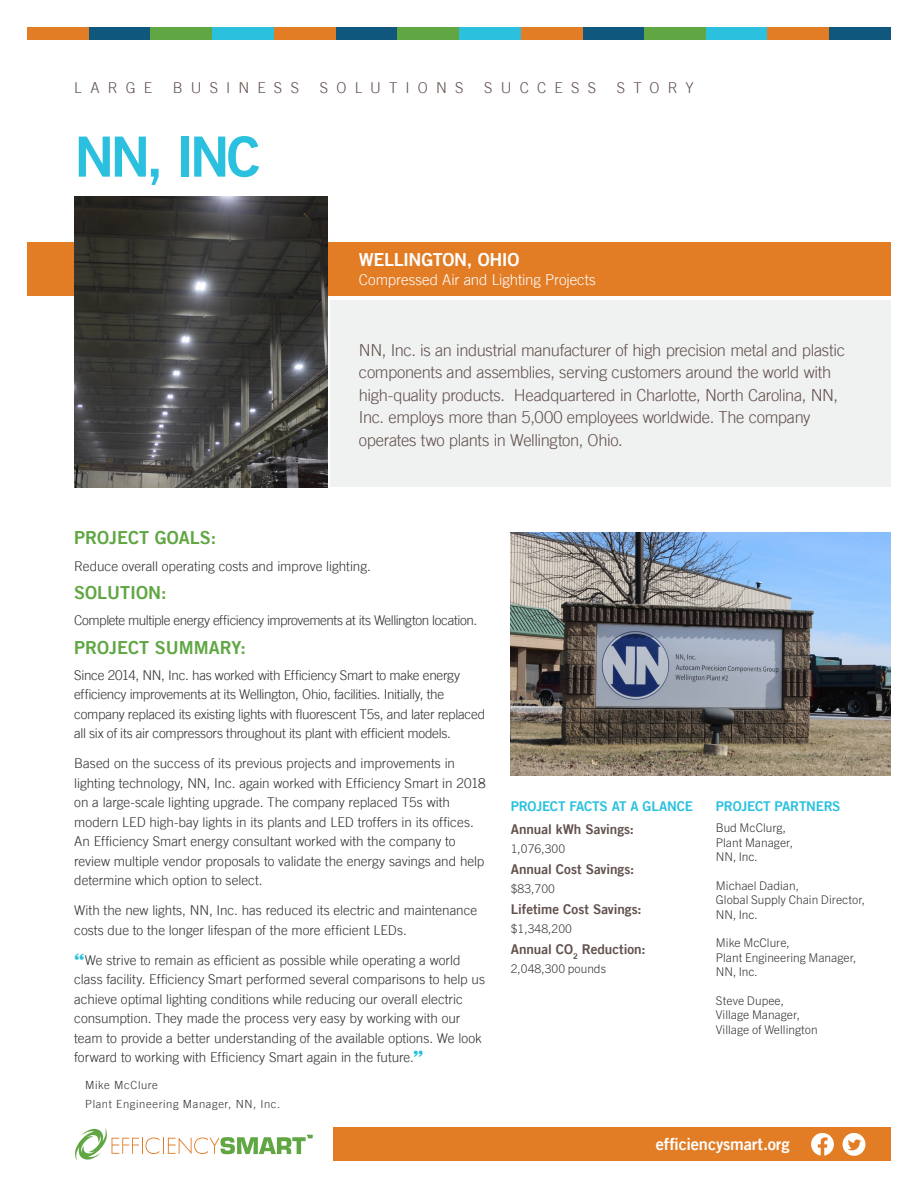
<style>
.page{position:relative;width:918px;height:1188px;background:#fff}
.page>*{position:absolute;margin:0;border:0;box-sizing:border-box;transform-origin:0 0}
.t1{font:55.5px "Trade Gothic LT Bold Two";color:#2bc1de}
.Orange_Header_Text{font:18px "Trade Gothic LT Bold Two";color:#60a744}
.Town_Name{font:18px "Trade Gothic LT Bold Two";letter-spacing:-.02em;color:#fff}
.intro{font:300 16.5px/22.5px "Trade Gothic LT";letter-spacing:-.02em;color:#62514d}
.t2{font:16.5px "Trade Gothic LT Bold Two";letter-spacing:-.01em;color:#fff}
.t3{font:300 15px "Trade Gothic LT";letter-spacing:.545em;color:#62514d}
.Project_Name{font:300 15px "Trade Gothic LT";letter-spacing:-.005em;color:#fff}
.body{font:300 13.5px/19.5px "Trade Gothic LT";letter-spacing:-.005em;color:#323332}
.facts_subhead{font:13.5px "Trade Gothic LT Bold Two";color:#62514d}
.body-2{font:300 13.5px "Trade Gothic LT";letter-spacing:-.03em;color:#323332}
.facts_header{font:13.5px "Trade Gothic LT Bold Two";letter-spacing:-.02em;color:#2bc1de}
.New_Facts{font:300 12px/14.4px "Trade Gothic Next LT Pro";color:#323332}
.body-3{font:300 11.25px "Trade Gothic LT";letter-spacing:.055em;color:#323332}
.s1{font-family:"Clarendon BT";font-weight:700;font-size:21px;color:#2bc1de}
</style>
<div class="page">
<div style="left:330px;top:300px;width:561px;height:187px;background:#f0f1f1"></div>
<div style="left:334px;top:1127px;width:557px;height:34px;background:#e27c25"></div>
<div style="left:27px;top:242px;width:864px;height:54px;background:#e27c25"></div>
<div style="left:89px;top:27px;width:61px;height:13px;background:#0f577d"></div>
<div style="left:150px;top:27px;width:62px;height:13px;background:#60a744"></div>
<div style="left:27px;top:27px;width:62px;height:13px;background:#e27c25"></div>
<div style="left:212px;top:27px;width:62px;height:13px;background:#2bc1de"></div>
<div style="left:336px;top:27px;width:61px;height:13px;background:#0f577d"></div>
<div style="left:397px;top:27px;width:62px;height:13px;background:#60a744"></div>
<div style="left:274px;top:27px;width:62px;height:13px;background:#e27c25"></div>
<div style="left:459px;top:27px;width:62px;height:13px;background:#2bc1de"></div>
<div style="left:582px;top:27px;width:62px;height:13px;background:#0f577d"></div>
<div style="left:644px;top:27px;width:62px;height:13px;background:#60a744"></div>
<div style="left:521px;top:27px;width:61px;height:13px;background:#e27c25"></div>
<div style="left:706px;top:27px;width:62px;height:13px;background:#2bc1de"></div>
<div style="left:829px;top:27px;width:62px;height:13px;background:#0f577d"></div>
<div style="left:768px;top:27px;width:61px;height:13px;background:#e27c25"></div>
<svg style="left:75px;top:1128px;width:237px;height:33px"></svg>
<svg style="left:811px;top:1133px;width:23px;height:23px"></svg>
<svg style="left:843px;top:1133px;width:22px;height:23px"></svg>
<img style="left:511px;top:533px;width:380px;height:243px">
<img style="left:74px;top:197px;width:253px;height:290px">
<p class="t3" style="left:74px;top:79px;width:80px">LARGE</p>
<p class="t3" style="left:173px;top:79px;width:128px">BUSINESS</p>
<p class="t3" style="left:320px;top:79px;width:145px">SOLUTIONS</p>
<p class="t3" style="left:484px;top:79px;width:114px">SUCCESS</p>
<p class="t3" style="left:617px;top:79px;width:78px">STORY</p>
<p class="t1" style="left:74px;top:122px;width:188px">NN, INC</p>
<p class="Town_Name" style="left:359px;top:248px;width:162px">WELLINGTON, OHIO</p>
<p class="Project_Name" style="left:359px;top:270px;width:238px">Compressed Air and Lighting Projects</p>
<p class="intro" style="left:359px;top:338px;width:488px">NN, Inc. is an industrial manufacturer of high precision metal and plastic components and assemblies, serving customers around the world with high-quality products. Headquartered in Charlotte, North Carolina, NN, Inc. employs more than 5,000 employees worldwide. The company operates two plants in Wellington, Ohio.</p>
<p class="Orange_Header_Text" style="left:74px;top:527px;width:144px">PROJECT GOALS:</p>
<p class="body" style="left:74px;top:556px;width:298px">Reduce overall operating costs and improve lighting.</p>
<p class="Orange_Header_Text" style="left:74px;top:581px;width:94px">SOLUTION:</p>
<p class="body-2" style="left:74px;top:612px;width:404px">Complete multiple energy efficiency improvements at its Wellington location.</p>
<p class="Orange_Header_Text" style="left:74px;top:636px;width:173px">PROJECT SUMMARY:</p>
<p class="body" style="left:74px;top:665px;width:413px">Since 2014, NN, Inc. has worked with Efficiency Smart to make energy efficiency improvements at its Wellington, Ohio, facilities. Initially, the company replaced its existing lights with fluorescent T5s, and later replaced all six of its air compressors throughout its plant with efficient models.</p>
<p class="body" style="left:74px;top:754px;width:413px">Based on the success of its previous projects and improvements in lighting technology, NN, Inc. again worked with Efficiency Smart in 2018 on a large-scale lighting upgrade. The company replaced T5s with modern LED high-bay lights in its plants and LED troffers in its offices.<br>An Efficiency Smart energy consultant worked with the company to review multiple vendor proposals to validate the energy savings and help determine which option to select.</p>
<p class="body" style="left:74px;top:901px;width:405px">With the new lights, NN, Inc. has reduced its electric and maintenance costs due to the longer lifespan of the more efficient LEDs.</p>
<p class="body" style="left:74px;top:950px;width:412px"><span class="s1">“</span>We strive to remain as efficient as possible while operating a world class facility. Efficiency Smart performed several comparisons to help us achieve optimal lighting conditions while reducing our overall electric consumption. They made the process very easy by working with our team to provide a better understanding of the available options. We look forward to working with Efficiency Smart again in the future.<span class="s1">”</span></p>
<p class="body-3" style="left:85px;top:1079px;width:74px">Mike McClure</p>
<p class="body-3" style="left:85px;top:1097px;width:196px">Plant Engineering Manager, NN, Inc.</p>
<p class="facts_header" style="left:511px;top:798px;width:184px">PROJECT FACTS AT A GLANCE</p>
<p class="facts_subhead" style="left:511px;top:821px;width:125px">Annual kWh Savings:</p>
<p class="New_Facts" style="left:511px;top:841px;width:56px">1,076,300</p>
<p class="facts_subhead" style="left:511px;top:861px;width:125px">Annual Cost Savings:</p>
<p class="New_Facts" style="left:511px;top:881px;width:46px">$83,700</p>
<p class="facts_subhead" style="left:511px;top:901px;width:132px">Lifetime Cost Savings:</p>
<p class="New_Facts" style="left:511px;top:921px;width:63px">$1,348,200</p>
<p class="facts_subhead" style="left:511px;top:941px;width:136px">Annual CO<sub>2</sub> Reduction:</p>
<p class="New_Facts" style="left:511px;top:961px;width:97px">2,048,300 pounds</p>
<p class="facts_header" style="left:716px;top:798px;width:126px">PROJECT PARTNERS</p>
<p class="New_Facts" style="left:716px;top:820px;width:79px">Bud McClurg,<br>Plant Manager,<br>NN, Inc.</p>
<p class="New_Facts" style="left:716px;top:878px;width:151px">Michael Dadian,<br>Global Supply Chain Director,<br>NN, Inc.</p>
<p class="New_Facts" style="left:716px;top:935px;width:142px">Mike McClure,<br>Plant Engineering Manager,<br>NN, Inc.</p>
<p class="New_Facts" style="left:716px;top:993px;width:103px">Steve Dupee,<br>Village Manager,<br>Village of Wellington</p>
<p class="t2" style="left:656px;top:1134px;width:135px">efficiencysmart.org</p>
</div>
